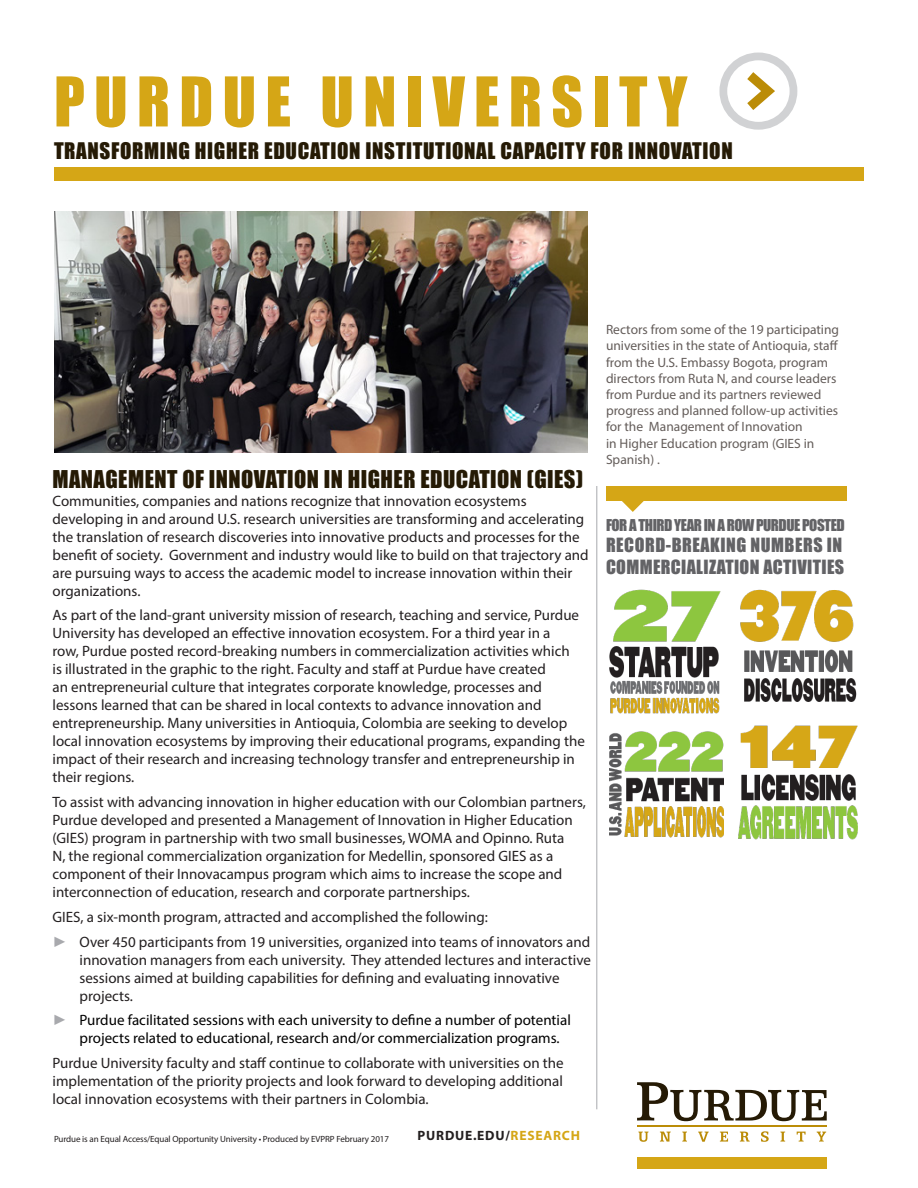
<style>
.page{position:relative;width:918px;height:1188px;background:#fff}
.page>*{position:absolute;margin:0;border:0;box-sizing:border-box;transform-origin:0 0}
._1_head{font:63.3px "Impact";letter-spacing:.15em;color:#d5a616}
.body{font:22.5px "Impact";letter-spacing:.02em;color:#251a05}
.t1{font:21px "Impact";letter-spacing:.03em;color:#251a05}
._1_head-2{font:18px/21.6px "Impact";letter-spacing:.02em;color:#636366}
.body-2{font:15px/18px "Myriad Pro";color:#231f20}
.t2{font:15px/18px "Myriad Pro";color:#000}
._1_head-3{font:15px "Impact";letter-spacing:-.03em;color:#636366}
.t3{font:13.5px/16.2px "Myriad Pro";color:#645d5a}
.t4{font:700 13.5px "Myriad Pro";letter-spacing:.06em;color:#231f20}
.t5{font:9px "Myriad Pro";letter-spacing:-.01em;color:#231f20}
.s1{font-family:"Impact";color:#a8a9ad}
.s2{color:#d5a616}
</style>
<div class="page">
<div style="left:637px;top:1157px;width:190px;height:12px;background:#d5a616"></div>
<svg style="left:637px;top:1082px;width:190px;height:39px"></svg>
<svg style="left:638px;top:1132px;width:10px;height:10px"></svg>
<svg style="left:660px;top:1132px;width:11px;height:10px"></svg>
<svg style="left:682px;top:1132px;width:5px;height:10px"></svg>
<svg style="left:698px;top:1132px;width:11px;height:10px"></svg>
<svg style="left:720px;top:1132px;width:8px;height:10px"></svg>
<svg style="left:740px;top:1132px;width:10px;height:10px"></svg>
<svg style="left:761px;top:1131px;width:8px;height:11px"></svg>
<svg style="left:780px;top:1132px;width:5px;height:10px"></svg>
<svg style="left:797px;top:1132px;width:9px;height:10px"></svg>
<svg style="left:817px;top:1132px;width:9px;height:10px"></svg>
<hr style="left:637px;top:1125px;width:190px;height:1px;background:#bb8c07">
<div style="left:719px;top:53px;width:78px;height:77px;border:8px solid #d1d2d4;border-radius:50%"></div>
<svg style="left:737px;top:63px;width:45px;height:57px"></svg>
<div style="left:54px;top:167px;width:810px;height:14px;background:#d5a616"></div>
<hr style="left:597px;top:486px;width:1px;height:623px;background:#a8a9ad">
<div style="left:606px;top:486px;width:241px;height:15px;background:#d5a616"></div>
<svg style="left:622px;top:501px;width:22px;height:11px"></svg>
<img style="left:610px;top:589px;width:111px;height:125px">
<img style="left:740px;top:589px;width:117px;height:113px">
<img style="left:739px;top:725px;width:118px;height:115px">
<img style="left:609px;top:731px;width:115px;height:107px">
<img style="left:54px;top:212px;width:534px;height:240px">
<p class="_1_head" style="left:54px;top:53px;width:635px">PURDUE UNIVERSITY</p>
<p class="t1" style="left:54px;top:135px;width:680px">TRANSFORMING HIGHER EDUCATION INSTITUTIONAL CAPACITY FOR INNOVATION</p>
<p class="body" style="left:52px;top:461px;width:532px">MANAGEMENT OF INNOVATION IN HIGHER EDUCATION (GIES)</p>
<p class="body-2" style="left:52px;top:491px;width:538px">Communities, companies and nations recognize that innovation ecosystems developing in and around U.S. research universities are transforming and accelerating the translation of research discoveries into innovative products and processes for the benefit of society. Government and industry would like to build on that trajectory and are pursuing ways to access the academic model to increase innovation within their organizations.</p>
<p class="body-2" style="left:52px;top:606px;width:534px">As part of the land-grant university mission of research, teaching and service, Purdue University has developed an effective innovation ecosystem. For a third year in a<br>row, Purdue posted record-breaking numbers in commercialization activities which<br>is illustrated in the graphic to the right. Faculty and staff at Purdue have created<br>an entrepreneurial culture that integrates corporate knowledge, processes and lessons learned that can be shared in local contexts to advance innovation and entrepreneurship. Many universities in Antioquia, Colombia are seeking to develop local innovation ecosystems by improving their educational programs, expanding the impact of their research and increasing technology transfer and entrepreneurship in their regions.</p>
<p class="body-2" style="left:52px;top:793px;width:535px">To assist with advancing innovation in higher education with our Colombian partners, Purdue developed and presented a Management of Innovation in Higher Education (GIES) program in partnership with two small businesses, WOMA and Opinno. Ruta<br>N, the regional commercialization organization for Medellin, sponsored GIES as a component of their Innovacampus program which aims to increase the scope and interconnection of education, research and corporate partnerships.</p>
<p class="body-2" style="left:52px;top:908px;width:437px">GIES, a six-month program, attracted and accomplished the following:</p>
<p class="body-2" style="left:80px;top:932px;width:513px;text-indent:-27px"><span class="s1">►</span> Over 450 participants from 19 universities, organized into teams of innovators and innovation managers from each university. They attended lectures and interactive sessions aimed at building capabilities for defining and evaluating innovative projects.</p>
<p class="t2" style="left:80px;top:1011px;width:493px;text-indent:-27px"><span class="s1">►</span> Purdue facilitated sessions with each university to define a number of potential projects related to educational, research and/or commercialization programs.</p>
<p class="body-2" style="left:52px;top:1054px;width:513px;text-align:justify">Purdue University faculty and staff continue to collaborate with universities on the implementation of the priority projects and look forward to developing additional local innovation ecosystems with their partners in Colombia.</p>
<p class="t5" style="left:54px;top:1133px;width:337px">Purdue is an Equal Access/Equal Opportunity University • Produced by EVPRP February 2017</p>
<p class="t4" style="left:418px;top:1127px;width:164px">PURDUE.EDU/<span class="s2">RESEARCH</span></p>
<p class="t3" style="left:606px;top:321px;width:235px">Rectors from some of the 19 participating universities in the state of Antioquia, staff from the U.S. Embassy Bogota, program directors from Ruta N, and course leaders from Purdue and its partners reviewed progress and planned follow-up activities for the Management of Innovation<br>in Higher Education program (GIES in Spanish) .</p>
<p class="_1_head-3" style="left:606px;top:513px;width:240px">FOR A THIRD YEAR IN A ROW PURDUE POSTED</p>
<p class="_1_head-2" style="left:606px;top:534px;width:240px">RECORD-BREAKING NUMBERS IN<br>COMMERCIALIZATION ACTIVITIES</p>
</div>
